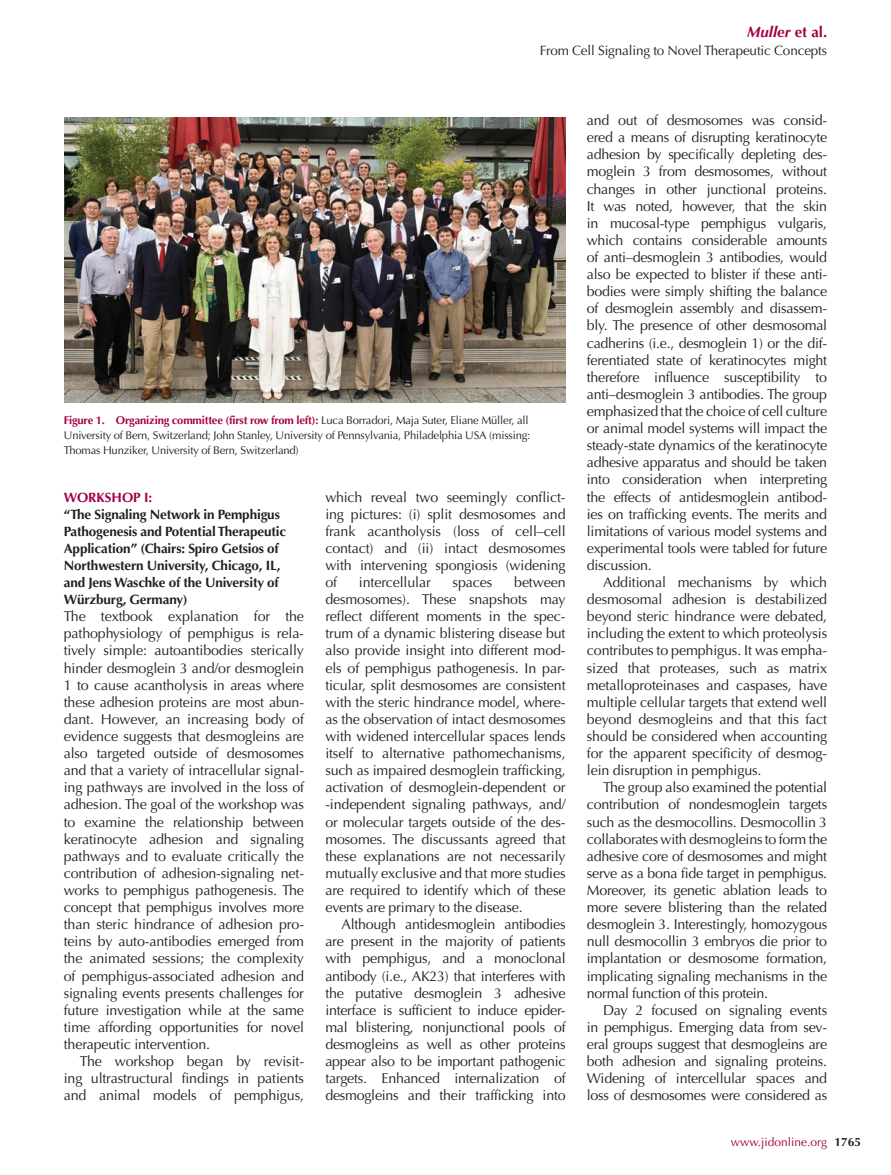
<style>
.page{position:relative;width:891px;height:1175px;background:#fff}
.page>*{position:absolute;margin:0;border:0;box-sizing:border-box;transform-origin:0 0}
.t1{font:italic 700 15px "Optima";color:#a30146}
.t2{font:14.25px/17.1px "Optima";letter-spacing:-.01em;color:#231f20;text-align:justify}
.t3{font:700 13.5px/17.1px "Optima";letter-spacing:-.01em;color:#231f20}
.t4{font:13.5px "Optima";letter-spacing:-.01em;color:#231f20}
.t5{font:700 13.5px "Optima";color:#a30146}
.t6{font:12px "Optima";color:#a30146}
.t7{font:11.25px/15px "Optima";letter-spacing:-.015em;color:#231f20}
.s1{font-style:normal}
.s2{font-weight:700;color:#a30146}
.s3{font-weight:700;color:#231f20}
</style>
<div class="page">
<img style="left:64px;top:118px;width:501px;height:285px">
<p class="t1" style="left:747px;top:23px;width:82px">Muller <span class="s1">et al.</span></p>
<p class="t4" style="left:540px;top:42px;width:289px">From Cell Signaling to Novel Therapeutic Concepts</p>
<p class="t7" style="left:64px;top:413px;width:468px"><span class="s2">Figure 1. Organizing committee (first row from left):</span> Luca Borradori, Maja Suter, Eliane Müller, all<br>University of Bern, Switzerland; John Stanley, University of Pennsylvania, Philadelphia USA (missing:<br>Thomas Hunziker, University of Bern, Switzerland)</p>
<p class="t5" style="left:64px;top:489px;width:90px">Workshop I:</p>
<p class="t3" style="left:64px;top:505px;width:224px">“The Signaling Network in Pemphigus Pathogenesis and Potential Therapeutic Application” (Chairs: Spiro Getsios of N orthwestern University, Chicago, IL, and Jens Waschke of the University of Würzburg, Germany)</p>
<p class="t2" style="left:64px;top:608px;width:242px">The textbook explanation for the pathophysiology of pemphigus is rela&shy;tively simple: autoantibodies sterically hinder desmoglein 3 and/or desmoglein 1 to cause acantholysis in areas where these adhesion proteins are most abun&shy;dant. However, an increasing body of evidence suggests that desmogleins are also targeted outside of desmosomes and that a variety of intracellular signal&shy;ing pathways are involved in the loss of adhesion. The goal of the workshop was to examine the relationship between keratinocyte adhesion and signaling pathways and to evaluate critically the contribution of adhesion-signaling net&shy;works to pemphigus pathogenesis. The concept that pemphigus involves more than steric hindrance of adhesion pro&shy;teins by auto-antibodies emerged from the animated sessions; the complexity of pemphigus-associated adhesion and signaling events presents challenges for future investigation while at the same time affording opportunities for novel therapeutic intervention.</p>
<p class="t2" style="left:64px;top:1052px;width:242px;text-indent:16px">The workshop began by revisit&shy;ing ultrastructural findings in patients and animal models of pemphigus,</p>
<p class="t2" style="left:325px;top:488px;width:242px">which reveal two seemingly conflict&shy;ing pictures: (i) split desmosomes and frank acantholysis (loss of cell–cell contact) and (ii) intact desmosomes with intervening spongiosis (widening of</p>
<p class="t2" style="left:325px;top:574px;width:242px;text-indent:189px">between desmosomes). These snapshots may reflect different moments in the spec&shy;trum of a dynamic blistering disease but also provide insight into different mod&shy;els of pemphigus pathogenesis. In par&shy;ticular, split desmosomes are consistent with the steric hindrance model, where&shy;as the observation of intact desmosomes with widened intercellular spaces lends itself to alternative pathomechanisms, such as impaired desmoglein trafficking, activation of desmoglein-dependent or -independent signaling pathways, and/ or molecular targets outside of the des&shy;mosomes. The discussants agreed that these explanations are not necessarily mutually exclusive and that more studies are required to identify which of these events are primary to the disease.</p>
<p class="t2" style="left:325px;top:916px;width:242px;text-indent:16px">Although antidesmoglein antibodies are present in the majority of patients with pemphigus, and a monoclonal antibody (i.e., AK23) that interferes with the putative desmoglein 3 adhesive interface is sufficient to induce epider&shy;mal blistering, nonjunctional pools of desmogleins as well as other proteins appear also to be important pathogenic targets. Enhanced internalization of desmogleins and their trafficking into</p>
<p class="t2" style="left:359px;top:574px;width:73px">intercellular</p>
<p class="t2" style="left:453px;top:574px;width:41px">spaces</p>
<p class="t2" style="left:587px;top:112px;width:242px">and out of desmosomes was consid&shy;ered a means of disrupting keratinocyte adhesion by specifically depleting des&shy;moglein 3 from desmosomes, without changes in other junctional proteins.<br>It was noted, however, that the skin in mucosal-type pemphigus vulgaris, which contains considerable amounts of anti–desmoglein 3 antibodies, would also be expected to blister if these anti&shy;bodies were simply shifting the balance of desmoglein assembly and disassem&shy;bly. The presence of other desmosomal cadherins (i.e., desmoglein 1) or the dif&shy;ferentiated state of keratinocytes might therefore influence susceptibility to anti–desmoglein 3 antibodies. The group emphasized that the choice of cell culture or animal model systems will impact the steady-state dynamics of the keratinocyte adhesive apparatus and should be taken into consideration when interpreting the effects of antidesmoglein antibod&shy;ies on trafficking events. The merits and limitations of various model systems and experimental tools were tabled for future discussion.</p>
<p class="t2" style="left:587px;top:574px;width:242px;text-indent:16px">Additional mechanisms by which desmosomal adhesion is destabilized beyond steric hindrance were debated, including the extent to which proteolysis contributes to pemphigus. It was empha&shy;sized that proteases, such as matrix metalloproteinases and caspases, have multiple cellular targets that extend well beyond desmogleins and that this fact should be considered when accounting for the apparent specificity of desmog&shy;lein disruption in pemphigus.</p>
<p class="t2" style="left:587px;top:779px;width:242px;text-indent:16px">The group also examined the potential contribution of nondesmoglein targets such as the desmocollins. Desmocollin 3 collaborates with desmogleins to form the adhesive core of desmosomes and might serve as a bona fide target in pemphigus.<br>Moreover, its genetic ablation leads to more severe blistering than the related desmoglein 3. Interestingly, homozygous null desmocollin 3 embryos die prior to implantation or desmosome formation, implicating signaling mechanisms in the normal function of this protein.</p>
<p class="t2" style="left:587px;top:1001px;width:242px;text-indent:16px">Day 2 focused on signaling events in pemphigus. Emerging data from sev&shy;eral groups suggest that desmogleins are both adhesion and signaling proteins.<br>Widening of intercellular spaces and loss of desmosomes were considered as</p>
<p class="t6" style="left:731px;top:1135px;width:132px">www.jidonline.org <span class="s3">1765</span></p>
</div>
